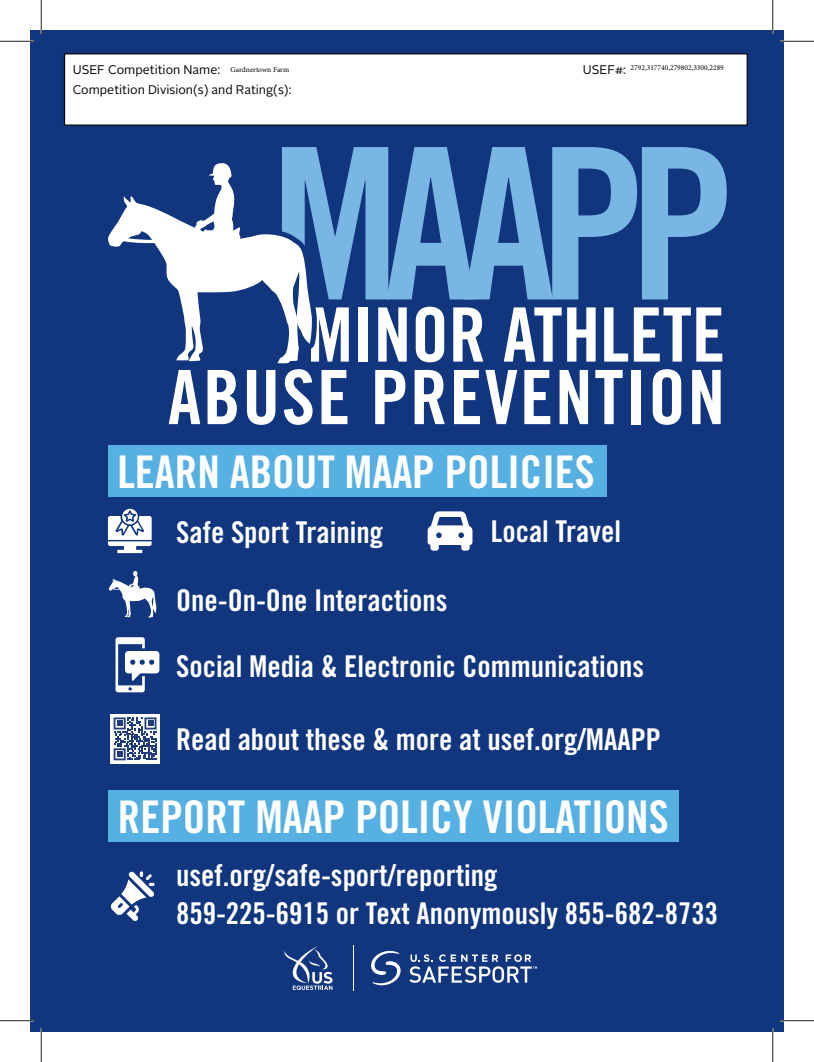
<style>
.page{position:relative;width:814px;height:1062px;background:#fff}
.page>*{position:absolute;margin:0;border:0;box-sizing:border-box;transform-origin:0 0}
.t1{font:75px/62.5px "Trade Gothic LT Std Bd Cn 20";letter-spacing:.025em;color:#fff;text-align:right}
.t2{font:45px "Trade Gothic LT Std Bd Cn 20";color:#fff}
.t3{font:30px/37.5px "Trade Gothic LT Std Bd Cn 20";color:#fff}
.t4{font:12.5px "Alright Sans";color:#050504}
.t5{font:7.5px "Minion Pro";color:#010202}
</style>
<div class="page">
<div style="left:30px;top:30px;width:754px;height:1001px;background:#11367e"></div>
<div style="left:108px;top:444px;width:498px;height:52px;background:#57b0e2"></div>
<svg style="left:282px;top:147px;width:445px;height:152px"></svg>
<div style="left:108px;top:790px;width:570px;height:52px;background:#57b0e2"></div>
<div style="left:64px;top:53px;width:684px;height:73px;background:#fff;border:1px solid #050504"></div>
<svg style="left:282px;top:158px;width:35px;height:141px"></svg>
<svg style="left:108px;top:163px;width:205px;height:201px"></svg>
<svg style="left:108px;top:508px;width:44px;height:45px"></svg>
<svg style="left:428px;top:511px;width:44px;height:39px"></svg>
<svg style="left:109px;top:571px;width:47px;height:46px"></svg>
<svg style="left:115px;top:637px;width:44px;height:55px"></svg>
<svg style="left:110px;top:714px;width:50px;height:49px"></svg>
<svg style="left:114px;top:717px;width:42px;height:43px;background:#7a8aaf"></svg>
<svg style="left:110px;top:871px;width:45px;height:50px"></svg>
<svg style="left:284px;top:946px;width:48px;height:43px"></svg>
<svg style="left:409px;top:954px;width:128px;height:29px"></svg>
<svg style="left:371px;top:950px;width:30px;height:35px"></svg>
<hr style="left:353px;top:944px;width:1px;height:46px;background:#fff">
<hr style="left:0;top:40px;width:34px;height:2px;background:#fff">
<hr style="left:780px;top:40px;width:34px;height:2px;background:#fff">
<hr style="left:0;top:1019px;width:34px;height:2px;background:#fff">
<hr style="left:780px;top:1019px;width:34px;height:2px;background:#fff">
<hr style="left:40px;top:0;width:2px;height:34px;background:#fff">
<hr style="left:40px;top:1028px;width:2px;height:33px;background:#fff">
<hr style="left:0;top:41px;width:34px;height:1px;background:#231f20">
<hr style="left:780px;top:41px;width:34px;height:1px;background:#231f20">
<hr style="left:0;top:1020px;width:34px;height:1px;background:#231f20">
<hr style="left:780px;top:1020px;width:34px;height:1px;background:#231f20">
<hr style="left:41px;top:0;width:1px;height:34px;background:#231f20">
<hr style="left:41px;top:1028px;width:1px;height:33px;background:#231f20">
<hr style="left:772px;top:0;width:1px;height:34px;background:#231f20">
<hr style="left:772px;top:1028px;width:1px;height:33px;background:#231f20">
<p class="t5" style="left:230px;top:64px;width:60px">Gardnertown Farm</p>
<p class="t5" style="left:630px;top:62px;width:95px">2792,317740,279802,3300,2289</p>
<p class="t4" style="left:73px;top:61px;width:149px">USEF Competition Name:</p>
<p class="t4" style="left:583px;top:61px;width:45px">USEF#:</p>
<p class="t4" style="left:73px;top:81px;width:220px">Competition Division(s) and Rating(s):</p>
<h1 class="t1" style="left:168px;top:303px;width:559px">MINOR ATHLETE<br>ABUSE PREVENTION</h1>
<h2 class="t2" style="left:117px;top:444px;width:479px">LEARN ABOUT MAAP POLICIES</h2>
<p class="t3" style="left:176px;top:513px;width:209px">Safe Sport Training</p>
<p class="t3" style="left:176px;top:581px;width:273px">One-On-One Interactions</p>
<p class="t3" style="left:491px;top:512px;width:132px">Local Travel</p>
<p class="t3" style="left:176px;top:647px;width:470px">Social Media &amp; Electronic Communications</p>
<p class="t3" style="left:176px;top:720px;width:486px">Read about these &amp; more at usef.org/MAAPP</p>
<h2 class="t2" style="left:118px;top:789px;width:552px">REPORT MAAP POLICY VIOLATIONS</h2>
<p class="t3" style="left:176px;top:856px;width:543px">usef.org/safe-sport/reporting<br>859-225-6915 or Text Anonymously 855-682-8733</p>
</div>
